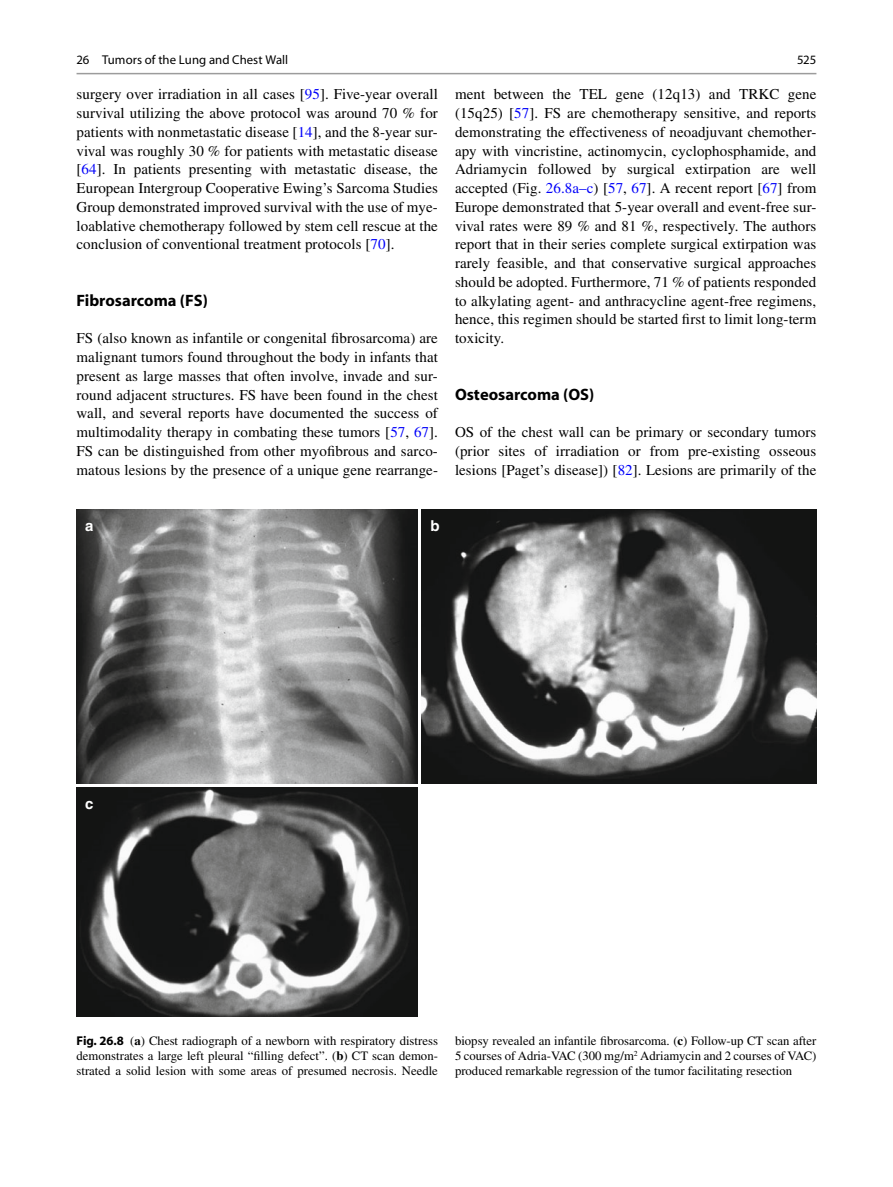
<style>
.page{position:relative;width:893px;height:1187px;background:#fff}
.page>*{position:absolute;margin:0;border:0;box-sizing:border-box;transform-origin:0 0}
.t1{font:700 16.5px "Wysytr Myriad";color:#000}
.t2{font:15px/18.8px "Fwbnsp Times";letter-spacing:.005em;color:#000;text-align:justify}
.t3{font:700 15px "Pspjbs Helvetica";color:#fff}
.t4{font:12.75px/15px "Fwbnsp Times";color:#000;text-align:justify}
.t5{font:12.75px "Lkylbm Myriad";letter-spacing:.005em;color:#000}
.s1{color:#0000fa}
.s2{font-family:"Wysytr Myriad";font-weight:700}
.s3{font-family:"Sqcghp Times";font-weight:700}
</style>
<div class="page">
<img style="left:77px;top:509px;width:341px;height:274px">
<img style="left:422px;top:509px;width:394px;height:274px">
<img style="left:77px;top:787px;width:341px;height:229px">
<hr style="left:77px;top:73px;width:739px;height:1px;background:#9c9c9c">
<p class="t5" style="left:77px;top:55px;width:213px">26 Tumors of the Lung and Chest Wall</p>
<p class="t2" style="left:77px;top:86px;width:363px">surgery over irradiation in all cases [ <span class="s1">95</span> ]. Five-year overall survival utilizing the above protocol was around 70 % for patients with nonmetastatic disease [ <span class="s1">14</span> ], and the 8-year sur&shy;vival was roughly 30 % for patients with metastatic disease [ <span class="s1">64</span> ]. In patients presenting with metastatic disease, the European Intergroup Cooperative Ewing’s Sarcoma Studies Group demonstrated improved survival with the use of mye&shy;loablative chemotherapy followed by stem cell rescue at the conclusion of conventional treatment protocols [ <span class="s1">70</span> ].</p>
<p class="t1" style="left:77px;top:294px;width:133px">Fibrosarcoma (FS)</p>
<p class="t2" style="left:77px;top:330px;width:363px">FS (also known as infantile or congenital fibrosarcoma) are malignant tumors found throughout the body in infants that present as large masses that often involve, invade and sur&shy;round adjacent structures. FS have been found in the chest wall, and several reports have documented the success of multimodality therapy in combating these tumors [ <span class="s1">57</span> , <span class="s1">67</span> ].<br>FS can be distinguished from other myofibrous and sarco&shy;matous lesions by the presence of a unique gene rearrange-</p>
<p class="t5" style="left:797px;top:55px;width:21px">525</p>
<p class="t2" style="left:455px;top:86px;width:363px">ment between the TEL gene (12q13) and TRKC gene (15q25) [ <span class="s1">57</span> ]. FS are chemotherapy sensitive, and reports demonstrating the effectiveness of neoadjuvant chemother&shy;apy with vincristine, actinomycin, cyclophosphamide, and Adriamycin followed by surgical extirpation are well accepted (Fig. <span class="s1">26.8a–c</span> ) [ <span class="s1">57</span> , <span class="s1">67</span> ]. A recent report [ <span class="s1">67</span> ] from Europe demonstrated that 5-year overall and event-free sur&shy;vival rates were 89 % and 81 %, respectively. The authors report that in their series complete surgical extirpation was rarely feasible, and that conservative surgical approaches should be adopted. Furthermore, 71 % of patients responded to alkylating agent- and anthracycline agent-free regimens, hence, this regimen should be started first to limit long-term toxicity.</p>
<p class="t1" style="left:455px;top:388px;width:141px">Osteosarcoma (OS)</p>
<p class="t2" style="left:455px;top:424px;width:363px">OS of the chest wall can be primary or secondary tumors (prior sites of irradiation or from pre-existing osseous lesions [Paget’s disease]) [ <span class="s1">82</span> ]. Lesions are primarily of the</p>
<p class="t3" style="left:85px;top:517px;width:10px">a</p>
<p class="t3" style="left:430px;top:517px;width:11px">b</p>
<p class="t3" style="left:85px;top:794px;width:10px">c</p>
<p class="t4" style="left:77px;top:1034px;width:363px"><span class="s2">Fig. 26.8</span> ( <span class="s3">a</span> ) Chest radiograph of a newborn with respiratory distress demonstrates a large left pleural “filling defect”. ( <span class="s3">b</span> ) CT scan demon&shy;strated a solid lesion with some areas of presumed necrosis. Needle</p>
<p class="t4" style="left:455px;top:1034px;width:363px">biopsy revealed an infantile fibrosarcoma. ( <span class="s3">c</span> ) Follow-up CT scan after 5 courses of Adria-VAC (300 mg/m <sup>2</sup> Adriamycin and 2 courses of VAC) produced remarkable regression of the tumor facilitating resection</p>
</div>
